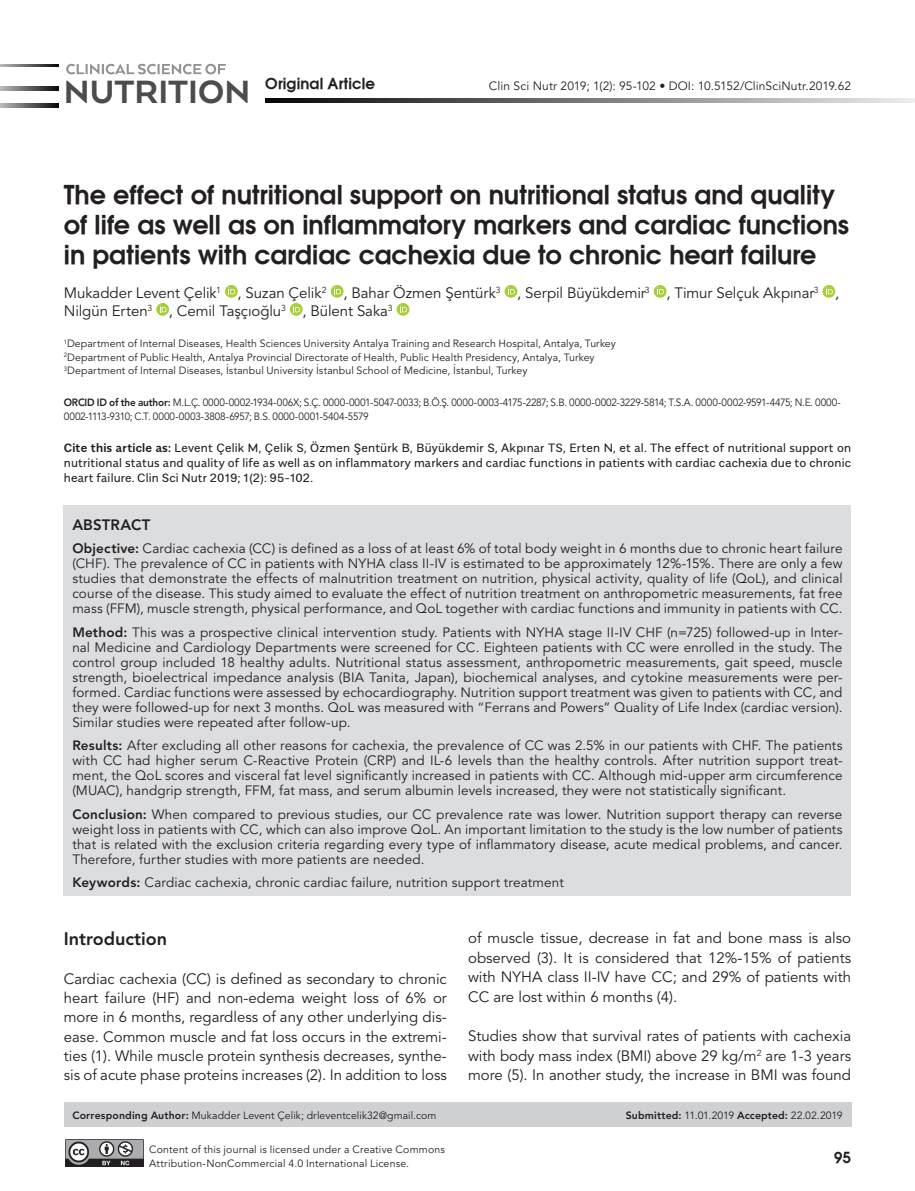
<style>
.page{position:relative;width:915px;height:1191px;background:#fff}
.page>*{position:absolute;margin:0;border:0;box-sizing:border-box;transform-origin:0 0}
.t1{font:800 37.2px "Arquitecta";color:#4b4c4d}
.zz_Uroloji_running{font:25.5px/30px "Avant Garde Turk B";color:#231f20}
.t2{font:800 18px "Avenir LT Std";color:#231f20}
.zz_Uroloji_running-2{font:15px/19.4px "Avenir LT Std";color:#231f20;text-align:justify}
.zz_Uroloji_running-3{font:15px "Avant Garde Turk B";letter-spacing:.005em;color:#231f20}
.zz_Uroloji_running-4{font:800 15px "Avenir LT Std";letter-spacing:.01em;color:#231f20}
.zz_Uroloji_running-5{font:13.5px/15px "Avenir LT Std";letter-spacing:.01em;color:#231f20;text-align:justify}
.zz_Uroloji_running-6{font:12px/15px "Alergia Normal";letter-spacing:.01em;color:#231f20;text-align:justify}
.zz_Uroloji_running-7{font:12px "Avenir LT Std";letter-spacing:.01em;color:#231f20}
.zz_Uroloji_running-8{font:10.5px/13.5px "Avenir LT Std";letter-spacing:.01em;color:#231f20}
.zz_Uroloji_running-9{font:10.5px/13.5px "Avenir LT Std";letter-spacing:-.015em;color:#231f20;scale:.95 1}
.zz_Uroloji_running-10{font:10.5px "Avenir LT Std";letter-spacing:-.02em;color:#231f20}
.s1{font-weight:800}
.s2{font-weight:600}
</style>
<div class="page">
<svg style="left:66px;top:64px;width:160px;height:10px"></svg>
<hr style="left:0;top:64px;width:58px;height:2px;background:#050607">
<svg style="left:0;top:87px;width:58px;height:4px"></svg>
<svg style="left:0;top:104px;width:58px;height:4px"></svg>
<svg style="left:265px;top:98px;width:649px;height:5px;background:#79797a"></svg>
<svg style="left:225px;top:285px;width:13px;height:13px"></svg>
<svg style="left:228px;top:287px;width:7px;height:7px"></svg>
<svg style="left:330px;top:285px;width:13px;height:13px"></svg>
<svg style="left:334px;top:287px;width:7px;height:7px"></svg>
<svg style="left:504px;top:285px;width:13px;height:13px"></svg>
<svg style="left:508px;top:287px;width:6px;height:7px"></svg>
<svg style="left:653px;top:285px;width:13px;height:13px"></svg>
<svg style="left:657px;top:287px;width:6px;height:7px"></svg>
<svg style="left:822px;top:285px;width:12px;height:13px"></svg>
<svg style="left:825px;top:287px;width:7px;height:7px"></svg>
<svg style="left:156px;top:303px;width:13px;height:13px"></svg>
<svg style="left:160px;top:305px;width:6px;height:7px"></svg>
<svg style="left:290px;top:303px;width:12px;height:13px"></svg>
<svg style="left:293px;top:305px;width:7px;height:7px"></svg>
<svg style="left:396px;top:303px;width:13px;height:13px"></svg>
<svg style="left:400px;top:305px;width:7px;height:7px"></svg>
<div style="left:64px;top:1102px;width:786px;height:25px;background:#cfd0d2"></div>
<div style="left:64px;top:505px;width:786px;height:391px;background:#dcdddf"></div>
<img style="left:65px;top:1139px;width:78px;height:28px">
<p class="t1" style="left:64px;top:69px;width:188px">NUTRITION</p>
<p class="zz_Uroloji_running-3" style="left:265px;top:73px;width:111px">Original Article</p>
<p class="zz_Uroloji_running-7" style="left:489px;top:79px;width:363px">Clin Sci Nutr 2019; 1(2): 95-102 • DOI: 10.5152/ClinSciNutr.2019.62</p>
<p class="zz_Uroloji_running" style="left:64px;top:179px;width:786px">The effect of nutritional support on nutritional status and quality of life as well as on inflammatory markers and cardiac functions in patients with cardiac cachexia due to chronic heart failure</p>
<p class="zz_Uroloji_running-2" style="left:64px;top:284px;width:776px;line-height:18px">Mukadder Levent Çelik<sup>1</sup> , Suzan Çelik<sup>2</sup> , Bahar Özmen Şentürk<sup>3</sup> , Serpil Büyükdemir<sup>3</sup> , Timur Selçuk Akpınar<sup>3</sup> ,<br>Nilgün Erten<sup>3</sup> , Cemil Taşçıoğlu<sup>3</sup> , Bülent Saka<sup>3</sup></p>
<p class="zz_Uroloji_running-8" style="left:64px;top:337px;width:553px"><sup>1</sup>Department of Internal Diseases, Health Sciences University Antalya Training and Research Hospital, Antalya, Turkey</p>
<p class="zz_Uroloji_running-8" style="left:64px;top:350px;width:532px"><sup>2</sup>Department of Public Health, Antalya Provincial Directorate of Health, Public Health Presidency, Antalya, Turkey</p>
<p class="zz_Uroloji_running-8" style="left:64px;top:364px;width:465px"><sup>3</sup>Department of Internal Diseases, İstanbul University İstanbul School of Medicine, İstanbul, Turkey</p>
<p class="zz_Uroloji_running-9" style="left:64px;top:396px;width:819px"><span class="s1">ORCID ID of the author:</span> M.L.Ç. 0000-0002-1934-006X; S.Ç. 0000-0001-5047-0033; B.Ö.Ş. 0000-0003-4175-2287; S.B. 0000-0002-3229-5814; T.S.A. 0000-0002-9591-4475; N.E. 0000-<br>0002-1113-9310; C.T. 0000-0003-3808-6957; B.S. 0000-0001-5404-5579</p>
<p class="zz_Uroloji_running-6" style="left:64px;top:439px;width:788px"><span class="s2">Cite this article as:</span> Levent Çelik M, Çelik S, Özmen Şentürk B, Büyükdemir S, Akpınar TS, Erten N, et al. The effect of nutritional support on nutritional status and quality of life as well as on inflammatory markers and cardiac functions in patients with cardiac cachexia due to chronic heart failure. Clin Sci Nutr 2019; 1(2): 95-102.</p>
<p class="zz_Uroloji_running-4" style="left:72px;top:515px;width:80px">ABSTRACT</p>
<p class="zz_Uroloji_running-5" style="left:72px;top:541px;width:771px"><span class="s1">Objective:</span> Cardiac cachexia (CC) is defined as a loss of at least 6% of total body weight in 6 months due to chronic heart failure (CHF). The prevalence of CC in patients with NYHA class II-IV is estimated to be approximately 12%-15%. There are only a few studies that demonstrate the effects of malnutrition treatment on nutrition, physical activity, quality of life (QoL), and clinical course of the disease. This study aimed to evaluate the effect of nutrition treatment on anthropometric measurements, fat free mass (FFM), muscle strength, physical performance, and QoL together with cardiac functions and immunity in patients with CC.</p>
<p class="zz_Uroloji_running-5" style="left:72px;top:625px;width:771px"><span class="s1">Method:</span> This was a prospective clinical intervention study. Patients with NYHA stage II-IV CHF (n=725) followed-up in Inter&shy;nal Medicine and Cardiology Departments were screened for CC. Eighteen patients with CC were enrolled in the study. The control group included 18 healthy adults. Nutritional status assessment, anthropometric measurements, gait speed, muscle strength, bioelectrical impedance analysis (BIA Tanita, Japan), biochemical analyses, and cytokine measurements were per&shy;formed. Cardiac functions were assessed by echocardiography. Nutrition support treatment was given to patients with CC, and they were followed-up for next 3 months. QoL was measured with “Ferrans and Powers” Quality of Life Index (cardiac version).<br>Similar studies were repeated after follow-up.</p>
<p class="zz_Uroloji_running-5" style="left:72px;top:738px;width:771px"><span class="s1">Results:</span> After excluding all other reasons for cachexia, the prevalence of CC was 2.5% in our patients with CHF. The patients with CC had higher serum C-Reactive Protein (CRP) and IL-6 levels than the healthy controls. After nutrition support treat&shy;ment, the QoL scores and visceral fat level significantly increased in patients with CC. Although mid-upper arm circumference (MUAC), handgrip strength, FFM, fat mass, and serum albumin levels increased, they were not statistically significant.</p>
<p class="zz_Uroloji_running-5" style="left:72px;top:807px;width:771px"><span class="s1">Conclusion:</span> When compared to previous studies, our CC prevalence rate was lower. Nutrition support therapy can reverse weight loss in patients with CC, which can also improve QoL. An important limitation to the study is the low number of patients that is related with the exclusion criteria regarding every type of inflammatory disease, acute medical problems, and cancer.<br>Therefore, further studies with more patients are needed.</p>
<p class="zz_Uroloji_running-5" style="left:72px;top:875px;width:493px"><span class="s1">Keywords:</span> Cardiac cachexia, chronic cardiac failure, nutrition support treatment</p>
<p class="t2" style="left:64px;top:928px;width:105px">Introduction</p>
<p class="zz_Uroloji_running-2" style="left:64px;top:969px;width:384px">Cardiac cachexia (CC) is defined as secondary to chronic heart failure (HF) and non-edema weight loss of 6% or more in 6 months, regardless of any other underlying dis&shy;ease. Common muscle and fat loss occurs in the extremi&shy;ties (1). While muscle protein synthesis decreases, synthe&shy;sis of acute phase proteins increases (2). In addition to loss</p>
<p class="zz_Uroloji_running-2" style="left:468px;top:928px;width:384px">of muscle tissue, decrease in fat and bone mass is also observed (3). It is considered that 12%-15% of patients with NYHA class II-IV have CC; and 29% of patients with CC are lost within 6 months (4).</p>
<p class="zz_Uroloji_running-2" style="left:468px;top:1026px;width:384px">Studies show that survival rates of patients with cachexia with body mass index (BMI) above 29 kg/m<sup>2</sup> are 1-3 years more (5). In another study, the increase in BMI was found</p>
<p class="zz_Uroloji_running-8" style="left:72px;top:1108px;width:365px"><span class="s1">Corresponding Author:</span> Mukadder Levent Çelik; drleventcelik32@gmail.com</p>
<p class="zz_Uroloji_running-10" style="left:625px;top:1108px;width:218px"><span class="s1">Submitted:</span> 11.01.2019 <span class="s1">Accepted:</span> 22.02.2019</p>
<p class="zz_Uroloji_running-8" style="left:149px;top:1143px;width:297px">Content of this journal is licensed under a Creative Commons<br>Attribution-NonCommercial 4.0 International License.</p>
<p class="zz_Uroloji_running-3" style="left:834px;top:1148px;width:18px">95</p>
</div>
